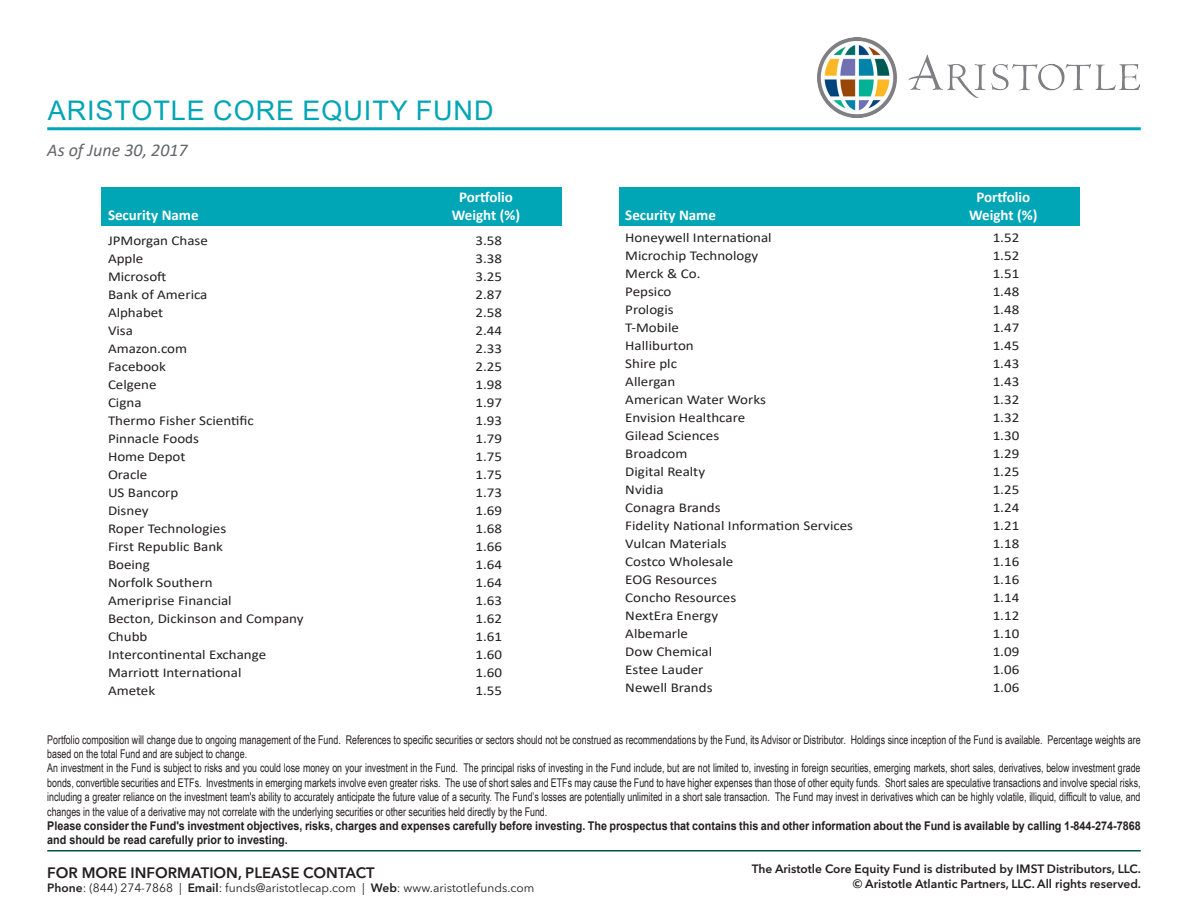
<style>
.page{position:relative;width:1188px;height:918px;background:#fff}
.page>*{position:absolute;margin:0;border:0;box-sizing:border-box;transform-origin:0 0}
.t1{font:27px "Arial";letter-spacing:.035em;color:#00a5b6}
.t2{font:italic 18px "Calibri";color:#63656a}
.t3{font:700 15px "Calibri";color:#fff}
.t4{font:600 15px "Avenir Next LT Pro";color:#231f20}
.t5{font:13.5px "Calibri";color:#231f20;scale:1.11 1}
.t6{font:12px/14.4px "Arial Narrow";color:#231f20;scale:.9 1}
.t7{font:700 12px/14.4px "Arial";color:#231f20;scale:.9 1}
.t8{font:600 12px "Avenir Next LT Pro";color:#231f20}
.t9{font:12px "Avenir Next LT Pro";color:#231f20}
.s1{font-weight:600}
</style>
<div class="page">
<hr style="left:47px;top:127px;width:1094px;height:3px;background:#00a5b6">
<hr style="left:47px;top:850px;width:1094px;height:2px;background:#00514d">
<div style="left:619px;top:188px;width:461px;height:38px;background:#00a5b6"></div>
<div style="left:102px;top:188px;width:460px;height:38px;background:#00a5b6"></div>
<img style="left:818px;top:38px;width:321px;height:79px">
<p class="t1" style="left:48px;top:92px;width:447px">ARISTOTLE CORE EQUITY FUND</p>
<p class="t2" style="left:47px;top:137px;width:142px">As of June 30, 2017</p>
<p class="t3" style="left:459px;top:186px;width:55px">Portfolio</p>
<p class="t3" style="left:108px;top:204px;width:92px">Security Name</p>
<p class="t3" style="left:452px;top:204px;width:70px">Weight (%)</p>
<p class="t5" style="left:108px;top:231px;width:92px">JPMorgan Chase</p>
<p class="t5" style="left:475px;top:231px;width:25px">3.58</p>
<p class="t5" style="left:108px;top:249px;width:33px">Apple</p>
<p class="t5" style="left:475px;top:249px;width:25px">3.38</p>
<p class="t5" style="left:108px;top:267px;width:54px">Microsoft</p>
<p class="t5" style="left:475px;top:267px;width:25px">3.25</p>
<p class="t5" style="left:108px;top:285px;width:91px">Bank of America</p>
<p class="t5" style="left:475px;top:285px;width:25px">2.87</p>
<p class="t5" style="left:108px;top:303px;width:51px">Alphabet</p>
<p class="t5" style="left:475px;top:303px;width:25px">2.58</p>
<p class="t5" style="left:108px;top:321px;width:24px">Visa</p>
<p class="t5" style="left:475px;top:321px;width:25px">2.44</p>
<p class="t5" style="left:108px;top:339px;width:73px">Amazon.com</p>
<p class="t5" style="left:475px;top:339px;width:25px">2.33</p>
<p class="t5" style="left:108px;top:357px;width:54px">Facebook</p>
<p class="t5" style="left:475px;top:357px;width:25px">2.25</p>
<p class="t5" style="left:108px;top:375px;width:45px">Celgene</p>
<p class="t5" style="left:475px;top:375px;width:25px">1.98</p>
<p class="t5" style="left:108px;top:393px;width:32px">Cigna</p>
<p class="t5" style="left:475px;top:393px;width:25px">1.97</p>
<p class="t5" style="left:108px;top:411px;width:133px">Thermo Fisher Scientific</p>
<p class="t5" style="left:475px;top:411px;width:25px">1.93</p>
<p class="t5" style="left:108px;top:429px;width:83px">Pinnacle Foods</p>
<p class="t5" style="left:475px;top:429px;width:25px">1.79</p>
<p class="t5" style="left:108px;top:447px;width:71px">Home Depot</p>
<p class="t5" style="left:475px;top:447px;width:25px">1.75</p>
<p class="t5" style="left:108px;top:465px;width:37px">Oracle</p>
<p class="t5" style="left:475px;top:465px;width:25px">1.75</p>
<p class="t5" style="left:108px;top:483px;width:65px">US Bancorp</p>
<p class="t5" style="left:475px;top:483px;width:25px">1.73</p>
<p class="t5" style="left:108px;top:501px;width:38px">Disney</p>
<p class="t5" style="left:475px;top:501px;width:25px">1.69</p>
<p class="t5" style="left:108px;top:519px;width:108px">Roper Technologies</p>
<p class="t5" style="left:475px;top:519px;width:25px">1.68</p>
<p class="t5" style="left:108px;top:537px;width:105px">First Republic Bank</p>
<p class="t5" style="left:475px;top:537px;width:25px">1.66</p>
<p class="t5" style="left:108px;top:555px;width:39px">Boeing</p>
<p class="t5" style="left:475px;top:555px;width:25px">1.64</p>
<p class="t5" style="left:108px;top:573px;width:96px">Norfolk Southern</p>
<p class="t5" style="left:475px;top:573px;width:25px">1.64</p>
<p class="t5" style="left:108px;top:591px;width:113px">Ameriprise Financial</p>
<p class="t5" style="left:475px;top:591px;width:25px">1.63</p>
<p class="t5" style="left:108px;top:609px;width:178px">Becton, Dickinson and Company</p>
<p class="t5" style="left:475px;top:609px;width:25px">1.62</p>
<p class="t5" style="left:108px;top:627px;width:37px">Chubb</p>
<p class="t5" style="left:475px;top:627px;width:25px">1.61</p>
<p class="t5" style="left:108px;top:645px;width:144px">Intercontinental Exchange</p>
<p class="t5" style="left:475px;top:645px;width:25px">1.60</p>
<p class="t5" style="left:108px;top:663px;width:122px">Marriott International</p>
<p class="t5" style="left:475px;top:663px;width:25px">1.60</p>
<p class="t5" style="left:108px;top:681px;width:44px">Ametek</p>
<p class="t5" style="left:475px;top:681px;width:25px">1.55</p>
<p class="t3" style="left:976px;top:186px;width:55px">Portfolio</p>
<p class="t3" style="left:625px;top:204px;width:92px">Security Name</p>
<p class="t3" style="left:969px;top:204px;width:70px">Weight (%)</p>
<p class="t5" style="left:625px;top:228px;width:133px">Honeywell International</p>
<p class="t5" style="left:993px;top:228px;width:25px">1.52</p>
<p class="t5" style="left:625px;top:246px;width:121px">Microchip Technology</p>
<p class="t5" style="left:993px;top:246px;width:25px">1.52</p>
<p class="t5" style="left:625px;top:264px;width:69px">Merck &amp; Co.</p>
<p class="t5" style="left:993px;top:264px;width:25px">1.51</p>
<p class="t5" style="left:625px;top:282px;width:43px">Pepsico</p>
<p class="t5" style="left:993px;top:282px;width:25px">1.48</p>
<p class="t5" style="left:625px;top:300px;width:45px">Prologis</p>
<p class="t5" style="left:993px;top:300px;width:25px">1.48</p>
<p class="t5" style="left:625px;top:318px;width:50px">T-Mobile</p>
<p class="t5" style="left:993px;top:318px;width:25px">1.47</p>
<p class="t5" style="left:625px;top:336px;width:63px">Halliburton</p>
<p class="t5" style="left:993px;top:336px;width:25px">1.45</p>
<p class="t5" style="left:625px;top:354px;width:48px">Shire plc</p>
<p class="t5" style="left:993px;top:354px;width:25px">1.43</p>
<p class="t5" style="left:625px;top:372px;width:46px">Allergan</p>
<p class="t5" style="left:993px;top:372px;width:25px">1.43</p>
<p class="t5" style="left:625px;top:390px;width:128px">American Water Works</p>
<p class="t5" style="left:993px;top:390px;width:25px">1.32</p>
<p class="t5" style="left:625px;top:408px;width:110px">Envision Healthcare</p>
<p class="t5" style="left:993px;top:408px;width:25px">1.32</p>
<p class="t5" style="left:625px;top:426px;width:86px">Gilead Sciences</p>
<p class="t5" style="left:993px;top:426px;width:25px">1.30</p>
<p class="t5" style="left:625px;top:444px;width:58px">Broadcom</p>
<p class="t5" style="left:993px;top:444px;width:25px">1.29</p>
<p class="t5" style="left:625px;top:462px;width:73px">Digital Realty</p>
<p class="t5" style="left:993px;top:462px;width:25px">1.25</p>
<p class="t5" style="left:625px;top:480px;width:36px">Nvidia</p>
<p class="t5" style="left:993px;top:480px;width:25px">1.25</p>
<p class="t5" style="left:625px;top:498px;width:87px">Conagra Brands</p>
<p class="t5" style="left:993px;top:498px;width:25px">1.24</p>
<p class="t5" style="left:625px;top:516px;width:207px">Fidelity National Information Services</p>
<p class="t5" style="left:993px;top:516px;width:25px">1.21</p>
<p class="t5" style="left:625px;top:534px;width:93px">Vulcan Materials</p>
<p class="t5" style="left:993px;top:534px;width:25px">1.18</p>
<p class="t5" style="left:625px;top:552px;width:99px">Costco Wholesale</p>
<p class="t5" style="left:993px;top:552px;width:25px">1.16</p>
<p class="t5" style="left:625px;top:570px;width:84px">EOG Resources</p>
<p class="t5" style="left:993px;top:570px;width:25px">1.16</p>
<p class="t5" style="left:625px;top:588px;width:102px">Concho Resources</p>
<p class="t5" style="left:993px;top:588px;width:25px">1.14</p>
<p class="t5" style="left:625px;top:606px;width:85px">NextEra Energy</p>
<p class="t5" style="left:993px;top:606px;width:25px">1.12</p>
<p class="t5" style="left:625px;top:624px;width:58px">Albemarle</p>
<p class="t5" style="left:993px;top:624px;width:25px">1.10</p>
<p class="t5" style="left:625px;top:642px;width:80px">Dow Chemical</p>
<p class="t5" style="left:993px;top:642px;width:25px">1.09</p>
<p class="t5" style="left:625px;top:660px;width:72px">Estee Lauder</p>
<p class="t5" style="left:993px;top:660px;width:25px">1.06</p>
<p class="t5" style="left:625px;top:678px;width:80px">Newell Brands</p>
<p class="t5" style="left:993px;top:678px;width:25px">1.06</p>
<p class="t6" style="left:47px;top:732px;width:1216px">Portfolio composition will change due to ongoing management of the Fund. References to specific securities or sectors should not be construed as recommendations by the Fund, its Advisor or Distributor. Holdings since inception of the Fund is available. Percentage weights are based on the total Fund and are subject to change.</p>
<p class="t6" style="left:47px;top:761px;width:1216px;text-align:justify">An investment in the Fund is subject to risks and you could lose money on your investment in the Fund. The principal risks of investing in the Fund include, but are not limited to, investing in foreign securities, emerging markets, short sales, derivatives, below investment grade bonds, convertible securities and ETFs. Investments in emerging markets involve even greater risks. The use of short sales and ETFs may cause the Fund to have higher expenses than those of other equity funds. Short sales are speculative transactions and involve special risks, including a greater reliance on the investment team's ability to accurately anticipate the future value of a security. The Fund’s losses are potentially unlimited in a short sale transaction. The Fund may invest in derivatives which can be highly volatile, illiquid, difficult to value, and changes in the value of a derivative may not correlate with the underlying securities or other securities held directly by the Fund.</p>
<p class="t7" style="left:47px;top:819px;width:1217px">Please consider the Fund's investment objectives, risks, charges and expenses carefully before investing. The prospectus that contains this and other information about the Fund is available by calling 1-844-274-7868 and should be read carefully prior to investing.</p>
<p class="t4" style="left:47px;top:863px;width:329px">FOR MORE INFORMATION, PLEASE CONTACT</p>
<p class="t9" style="left:47px;top:881px;width:489px"><span class="s1">Phone</span>: (844) 274-7868 | <span class="s1">Email</span>: funds@aristotlecap.com | <span class="s1">Web</span>: www.aristotlefunds.com</p>
<p class="t8" style="left:752px;top:862px;width:391px">The Aristotle Core Equity Fund is distributed by IMST Distributors, LLC.</p>
<p class="t8" style="left:853px;top:876px;width:290px">© Aristotle Atlantic Partners, LLC. All rights reserved.</p>
</div>
